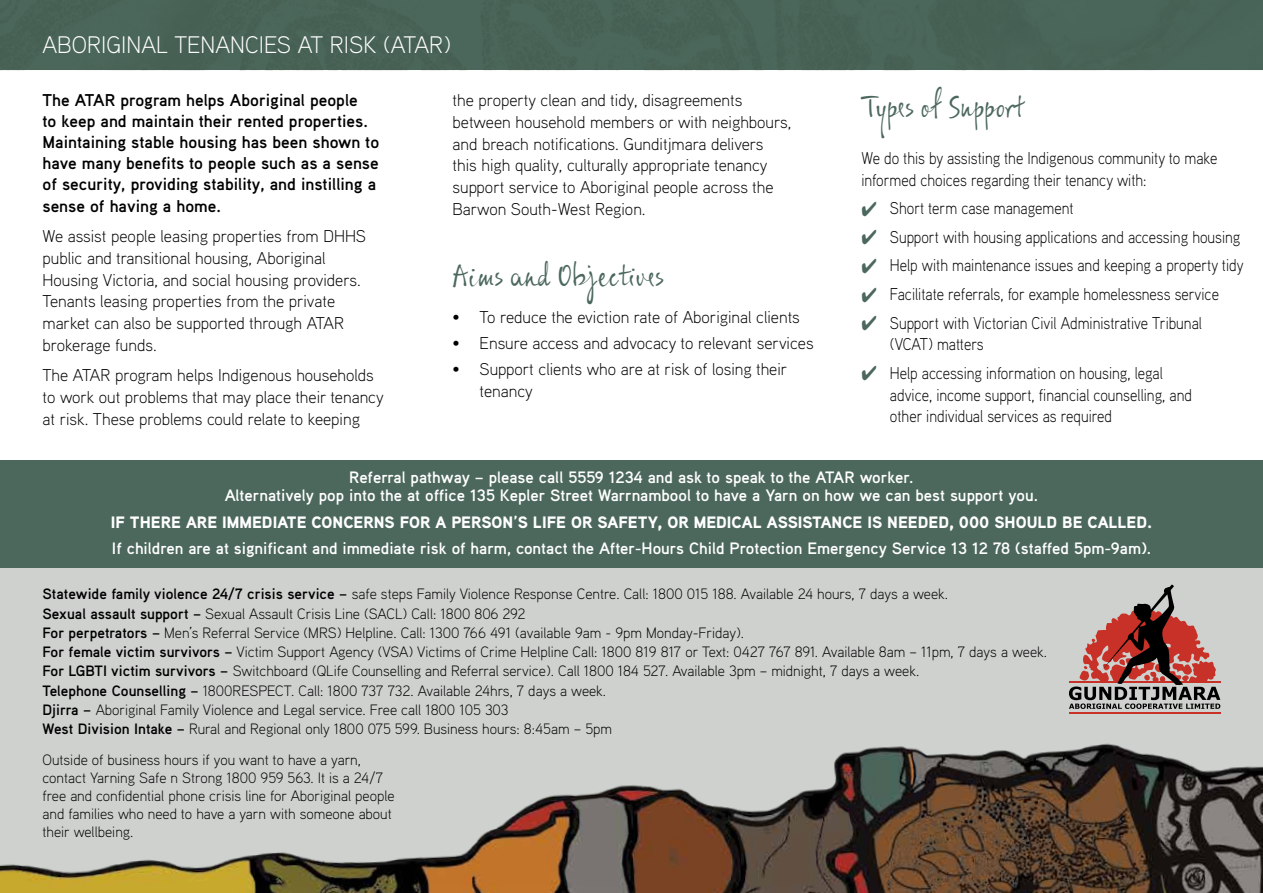
<style>
.page{position:relative;width:1263px;height:893px;background:#fff}
.page>*{position:absolute;margin:0;border:0;box-sizing:border-box;transform-origin:0 0}
.t1{font:30px "ALS Syys Script VH";color:#4c685c}
.t2{font:300 24px "Aaux Pro";color:#fff}
.t3{font:300 17.1px/21.8px "Aaux Pro";color:#000}
.t4{font:300 17.1px/21.8px "Aaux Pro";color:#000;scale:.9 1}
.t5{font:700 17.1px/21.1px "Aaux Pro";color:#000}
.t6{font:700 16.5px/18px "Aaux Pro";color:#fff;text-align:center}
.t7{font:900 16.5px "Aaux Pro";color:#fff}
.t8{font:300 15px/19.2px "Aaux Pro";color:#000}
.s1{color:#4c685c}
.s2{font-weight:700}
</style>
<div class="page">
<div style="left:0;top:464px;width:1263px;height:422px;background:#ced1ce"></div>
<div style="left:0;top:0;width:1263px;height:70px;background:#4c685c"></div>
<img style="left:0;top:682px;width:1263px;height:211px">
<div style="left:0;top:460px;width:1263px;height:108px;background:#4c685c"></div>
<hr style="left:1069px;top:712px;width:151px;height:2px;background:#c73127">
<svg style="left:1069px;top:584px;width:151px;height:125px"></svg>
<h2 class="t2" style="left:43px;top:30px;width:410px">ABORIGINAL TENANCIES AT RISK (ATAR)</h2>
<p class="t5" style="left:43px;top:89px;width:338px">The ATAR program helps Aboriginal people<br>to keep and maintain their rented properties.<br>Maintaining stable housing has been shown to have many benefits to people such as a sense of security, providing stability, and instilling a sense of having a home.</p>
<p class="t3" style="left:43px;top:225px;width:325px">We assist people leasing properties from DHHS public and transitional housing, Aboriginal Housing Victoria, and social housing providers.<br>Tenants leasing properties from the private market can also be supported through ATAR brokerage funds.</p>
<p class="t3" style="left:43px;top:364px;width:343px">The ATAR program helps Indigenous households to work out problems that may place their tenancy at risk. These problems could relate to keeping</p>
<p class="t3" style="left:452px;top:89px;width:340px">the property clean and tidy, disagreements between household members or with neighbours, and breach notifications. Gunditjmara delivers this high quality, culturally appropriate tenancy support service to Aboriginal people across the Barwon South-West Region.</p>
<h1 class="t1" style="left:452px;top:258px;width:213px">Aims and Objectives</h1>
<p class="t3" style="left:452px;top:306px;width:349px">• To reduce the eviction rate of Aboriginal clients</p>
<p class="t3" style="left:452px;top:332px;width:363px">• Ensure access and advocacy to relevant services</p>
<p class="t3" style="left:479px;top:358px;width:309px;text-indent:-27px">• Support clients who are at risk of losing their tenancy</p>
<h1 class="t1" style="left:861px;top:89px;width:165px">Types of Support</h1>
<p class="t4" style="left:861px;top:147px;width:397px">We do this by assisting the Indigenous community to make informed choices regarding their tenancy with:</p>
<p class="t4" style="left:861px;top:197px;width:237px"><span class="s1">✔</span> Short term case management</p>
<p class="t4" style="left:861px;top:226px;width:422px"><span class="s1">✔</span> Support with housing applications and accessing housing</p>
<p class="t4" style="left:861px;top:254px;width:426px"><span class="s1">✔</span> Help with maintenance issues and keeping a property tidy</p>
<p class="t4" style="left:861px;top:283px;width:399px"><span class="s1">✔</span> Facilitate referrals, for example homelessness service</p>
<p class="t4" style="left:890px;top:311px;width:348px;text-indent:-28px"><span class="s1">✔</span> Support with Victorian Civil Administrative Tribunal (VCAT) matters</p>
<p class="t4" style="left:890px;top:362px;width:337px;text-indent:-28px"><span class="s1">✔</span> Help accessing information on housing, legal advice, income support, financial counselling, and other individual services as required</p>
<p class="t6" style="left:225px;top:468px;width:815px">Referral pathway – please call 5559 1234 and ask to speak to the ATAR worker.<br>Alternatively pop into the at office 135 Kepler Street Warrnambool to have a Yarn on how we can best support you.</p>
<p class="t7" style="left:111px;top:512px;width:1043px">IF THERE ARE IMMEDIATE CONCERNS FOR A PERSON’S LIFE OR SAFETY, OR MEDICAL ASSISTANCE IS NEEDED, 000 SHOULD BE CALLED.</p>
<p class="t6" style="left:112px;top:539px;width:1041px">If children are at significant and immediate risk of harm, contact the After-Hours Child Protection Emergency Service 13 12 78 (staffed 5pm-9am).</p>
<p class="t8" style="left:43px;top:584px;width:1006px"><span class="s2">Statewide family violence 24/7 crisis service –</span> safe steps Family Violence Response Centre. Call: 1800 015 188. Available 24 hours, 7 days a week.<br><span class="s2">Sexual assault support –</span> Sexual Assault Crisis Line (SACL) Call: 1800 806 292<br><span class="s2">For perpetrators –</span> Men’s Referral Service (MRS) Helpline. Call: 1300 766 491 (available 9am - 9pm Monday-Friday).<br><span class="s2">For female victim survivors –</span> Victim Support Agency (VSA) Victims of Crime Helpline Call: 1800 819 817 or Text: 0427 767 891. Available 8am – 11pm, 7 days a week.<br><span class="s2">For LGBTI victim survivors –</span> Switchboard (QLife Counselling and Referral service). Call 1800 184 527. Available 3pm – midnight, 7 days a week.<br><span class="s2">Telephone Counselling –</span> 1800RESPECT. Call: 1800 737 732. Available 24hrs, 7 days a week.<br><span class="s2">Djirra –</span> Aboriginal Family Violence and Legal service. Free call 1800 105 303<br><span class="s2">West Division Intake –</span> Rural and Regional only 1800 075 599. Business hours: 8:45am – 5pm</p>
<p class="t8" style="left:43px;top:750px;width:353px;line-height:18px">Outside of business hours if you want to have a yarn, contact Yarning Safe n Strong 1800 959 563. It is a 24/7 free and confidential phone crisis line for Aboriginal people and families who need to have a yarn with someone about their wellbeing.</p>
</div>
